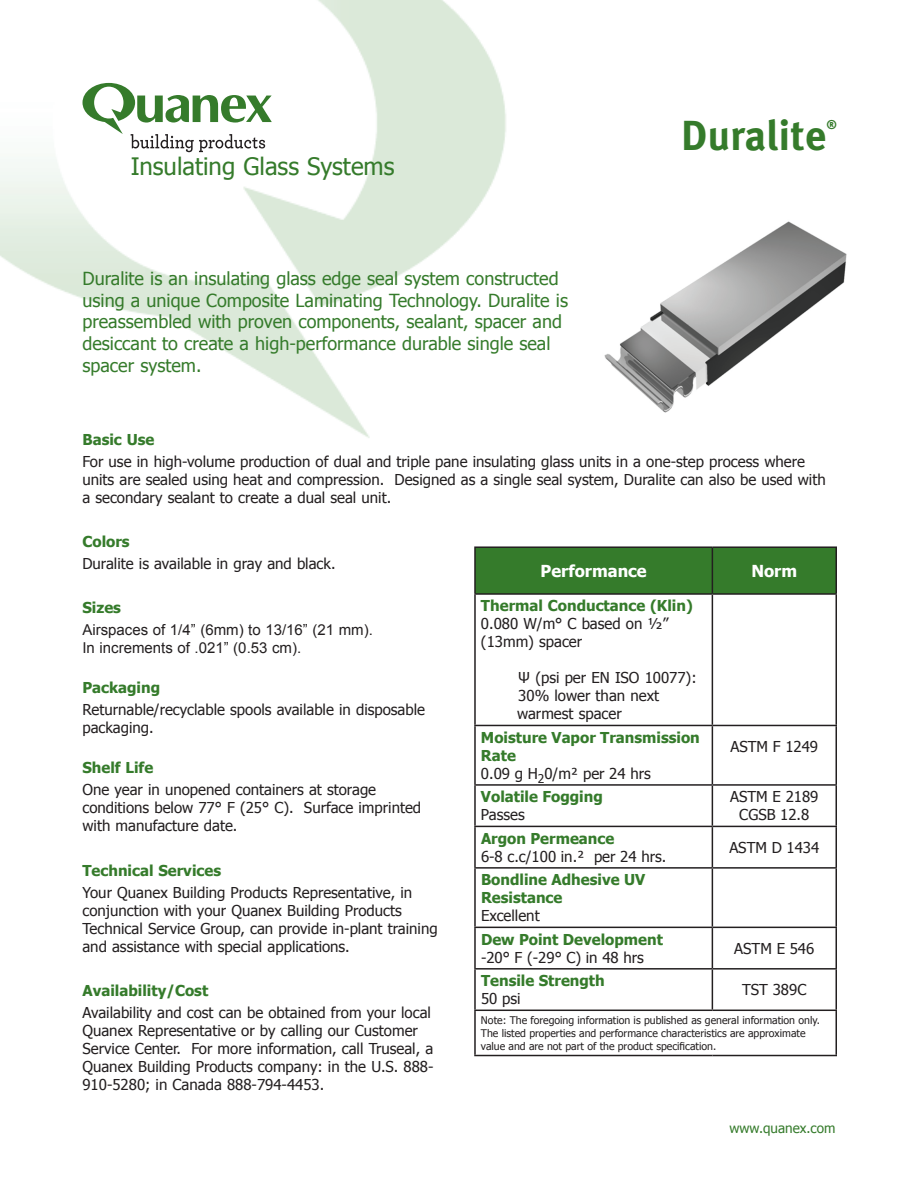
<style>
.page{position:relative;width:918px;height:1188px;background:#fff}
.page>*{position:absolute;margin:0;border:0;box-sizing:border-box;transform-origin:0 0}
.t1{font:700 42px "Meta Pro";letter-spacing:-.005em;color:#357b2b}
.t2{font:24px "Tahoma";color:#357b2b}
.t3{font:18px/21.6px "Tahoma";color:#357b2b}
.t4{font:700 16.5px "Tahoma";color:#fff}
.t5{font:15px/18px "Tahoma";color:#231f20}
.t6{font:700 15px/18px "Tahoma";color:#357b2b}
.t7{font:15px/18px "Arial";color:#231f20}
.t8{font:13.5px "Tahoma";color:#357b2b}
.t9{font:700 12.6px "Meta Pro";color:#357b2b}
.t10{font:10.5px/12.6px "Tahoma";color:#231f20}
.s1{font-weight:400;color:#231f20}
</style>
<div class="page">
<img style="left:0;top:0;width:506px;height:438px">
<img style="left:604px;top:221px;width:243px;height:192px">
<div style="left:476px;top:548px;width:360px;height:45px;background:#357b2b"></div>
<hr style="left:474px;top:546px;width:238px;height:2px;background:#231f20">
<hr style="left:474px;top:548px;width:2px;height:45px;background:#231f20">
<hr style="left:712px;top:546px;width:125px;height:2px;background:#231f20">
<hr style="left:712px;top:548px;width:1px;height:45px;background:#231f20">
<hr style="left:836px;top:548px;width:1px;height:45px;background:#231f20">
<hr style="left:474px;top:593px;width:238px;height:2px;background:#231f20">
<hr style="left:474px;top:595px;width:2px;height:130px;background:#231f20">
<hr style="left:712px;top:593px;width:125px;height:2px;background:#231f20">
<hr style="left:712px;top:595px;width:1px;height:130px;background:#231f20">
<hr style="left:836px;top:595px;width:1px;height:130px;background:#231f20">
<hr style="left:474px;top:725px;width:238px;height:1px;background:#231f20">
<hr style="left:474px;top:726px;width:2px;height:58px;background:#231f20">
<hr style="left:712px;top:725px;width:125px;height:1px;background:#231f20">
<hr style="left:712px;top:726px;width:1px;height:58px;background:#231f20">
<hr style="left:836px;top:726px;width:1px;height:58px;background:#231f20">
<hr style="left:474px;top:784px;width:238px;height:2px;background:#231f20">
<hr style="left:474px;top:786px;width:2px;height:40px;background:#231f20">
<hr style="left:712px;top:784px;width:125px;height:2px;background:#231f20">
<hr style="left:712px;top:786px;width:1px;height:40px;background:#231f20">
<hr style="left:836px;top:786px;width:1px;height:40px;background:#231f20">
<hr style="left:474px;top:826px;width:238px;height:1px;background:#231f20">
<hr style="left:474px;top:827px;width:2px;height:40px;background:#231f20">
<hr style="left:712px;top:826px;width:125px;height:1px;background:#231f20">
<hr style="left:712px;top:827px;width:1px;height:40px;background:#231f20">
<hr style="left:836px;top:827px;width:1px;height:40px;background:#231f20">
<hr style="left:474px;top:867px;width:238px;height:2px;background:#231f20">
<hr style="left:474px;top:869px;width:2px;height:58px;background:#231f20">
<hr style="left:712px;top:867px;width:125px;height:2px;background:#231f20">
<hr style="left:712px;top:869px;width:1px;height:58px;background:#231f20">
<hr style="left:836px;top:869px;width:1px;height:58px;background:#231f20">
<hr style="left:474px;top:927px;width:238px;height:1px;background:#231f20">
<hr style="left:474px;top:928px;width:2px;height:40px;background:#231f20">
<hr style="left:712px;top:927px;width:125px;height:1px;background:#231f20">
<hr style="left:712px;top:928px;width:1px;height:40px;background:#231f20">
<hr style="left:836px;top:928px;width:1px;height:40px;background:#231f20">
<hr style="left:474px;top:968px;width:238px;height:2px;background:#231f20">
<hr style="left:474px;top:970px;width:2px;height:40px;background:#231f20">
<hr style="left:712px;top:968px;width:125px;height:2px;background:#231f20">
<hr style="left:712px;top:970px;width:1px;height:40px;background:#231f20">
<hr style="left:836px;top:970px;width:1px;height:40px;background:#231f20">
<hr style="left:474px;top:1010px;width:238px;height:1px;background:#231f20">
<hr style="left:474px;top:1011px;width:2px;height:44px;background:#231f20">
<hr style="left:712px;top:1010px;width:125px;height:1px;background:#231f20">
<hr style="left:836px;top:1011px;width:1px;height:44px;background:#231f20">
<hr style="left:474px;top:1055px;width:238px;height:1px;background:#231f20">
<hr style="left:712px;top:1055px;width:125px;height:1px;background:#231f20">
<svg style="left:83px;top:83px;width:189px;height:69px"></svg>
<h2 class="t2" style="left:131px;top:150px;width:265px">Insulating Glass Systems</h2>
<p class="t3" style="left:82px;top:267px;width:487px">Duralite is an insulating glass edge seal system constructed using a unique Composite Laminating Technology. Duralite is preassembled with proven components, sealant, spacer and desiccant to create a high-performance durable single seal spacer system.</p>
<h1 class="t1" style="left:681px;top:102px;width:147px">Duralite</h1>
<p class="t9" style="left:826px;top:114px;width:12px">®</p>
<p class="t6" style="left:82px;top:430px;width:73px">Basic Use</p>
<p class="t5" style="left:82px;top:452px;width:745px">For use in high-volume production of dual and triple pane insulating glass units in a one-step process where units are sealed using heat and compression. Designed as a single seal system, Duralite can also be used with a secondary sealant to create a dual seal unit.</p>
<p class="t6" style="left:82px;top:532px;width:49px">Colors</p>
<p class="t5" style="left:82px;top:554px;width:255px">Duralite is available in gray and black.</p>
<p class="t6" style="left:82px;top:598px;width:40px">Sizes</p>
<p class="t7" style="left:82px;top:621px;width:292px">Airspaces of 1/4” (6mm) to 13/16” (21 mm).<br>In increments of .021” (0.53 cm).</p>
<p class="t6" style="left:82px;top:678px;width:79px">Packaging</p>
<p class="t5" style="left:82px;top:700px;width:344px">Returnable/recyclable spools available in disposable packaging.</p>
<p class="t6" style="left:82px;top:758px;width:72px">Shelf Life</p>
<p class="t5" style="left:82px;top:780px;width:340px">One year in unopened containers at storage conditions below 77° F (25° C). Surface imprinted with manufacture date.</p>
<p class="t6" style="left:82px;top:860px;width:140px">Technical Services</p>
<p class="t5" style="left:82px;top:882px;width:357px">Your Quanex Building Products Representative, in conjunction with your Quanex Building Products Technical Service Group, can provide in-plant training and assistance with special applications.</p>
<p class="t6" style="left:82px;top:980px;width:127px">Availability/Cost</p>
<p class="t5" style="left:82px;top:1003px;width:353px">Availability and cost can be obtained from your local Quanex Representative or by calling our Customer Service Center. For more information, call Truseal, a Quanex Building Products company: in the U.S. 888- 910-5280; in Canada 888-794-4453.</p>
<p class="t4" style="left:541px;top:559px;width:108px">Performance</p>
<p class="t4" style="left:751px;top:559px;width:47px">Norm</p>
<p class="t6" style="left:481px;top:596px;width:213px">Thermal Conductance (Klin)</p>
<p class="t5" style="left:481px;top:614px;width:189px">0.080 W/m° C based on ½” (13mm) spacer</p>
<p class="t5" style="left:517px;top:668px;width:181px">Ψ (psi per EN ISO 10077):<br>30% lower than next warmest spacer</p>
<p class="t6" style="left:481px;top:728px;width:220px">Moisture Vapor Transmission<br>Rate<br><span class="s1">0.09 g H</span><sub>2</sub><span class="s1">0/m² per 24 hrs</span></p>
<p class="t5" style="left:731px;top:737px;width:89px">ASTM F 1249</p>
<p class="t6" style="left:481px;top:787px;width:123px">Volatile Fogging</p>
<p class="t5" style="left:481px;top:805px;width:45px">Passes</p>
<p class="t5" style="left:730px;top:787px;width:90px;text-align:center">ASTM E 2189<br>CGSB 12.8</p>
<p class="t6" style="left:481px;top:829px;width:135px">Argon Permeance</p>
<p class="t5" style="left:481px;top:847px;width:187px">6-8 c.c/100 in.² per 24 hrs.</p>
<p class="t5" style="left:729px;top:838px;width:91px">ASTM D 1434</p>
<p class="t6" style="left:481px;top:870px;width:166px">Bondline Adhesive UV<br>Resistance</p>
<p class="t5" style="left:481px;top:906px;width:60px">Excellent</p>
<p class="t6" style="left:481px;top:929px;width:184px">Dew Point Development</p>
<p class="t5" style="left:481px;top:948px;width:164px">-20° F (-29° C) in 48 hrs</p>
<p class="t5" style="left:734px;top:939px;width:82px">ASTM E 546</p>
<p class="t6" style="left:481px;top:971px;width:125px">Tensile Strength</p>
<p class="t5" style="left:481px;top:989px;width:41px">50 psi</p>
<p class="t5" style="left:742px;top:980px;width:66px">TST 389C</p>
<p class="t10" style="left:481px;top:1014px;width:340px">Note: The foregoing information is published as general information only.<br>The listed properties and performance characteristics are approximate value and are not part of the product specification.</p>
<p class="t8" style="left:729px;top:1119px;width:108px">www.quanex.com</p>
</div>
